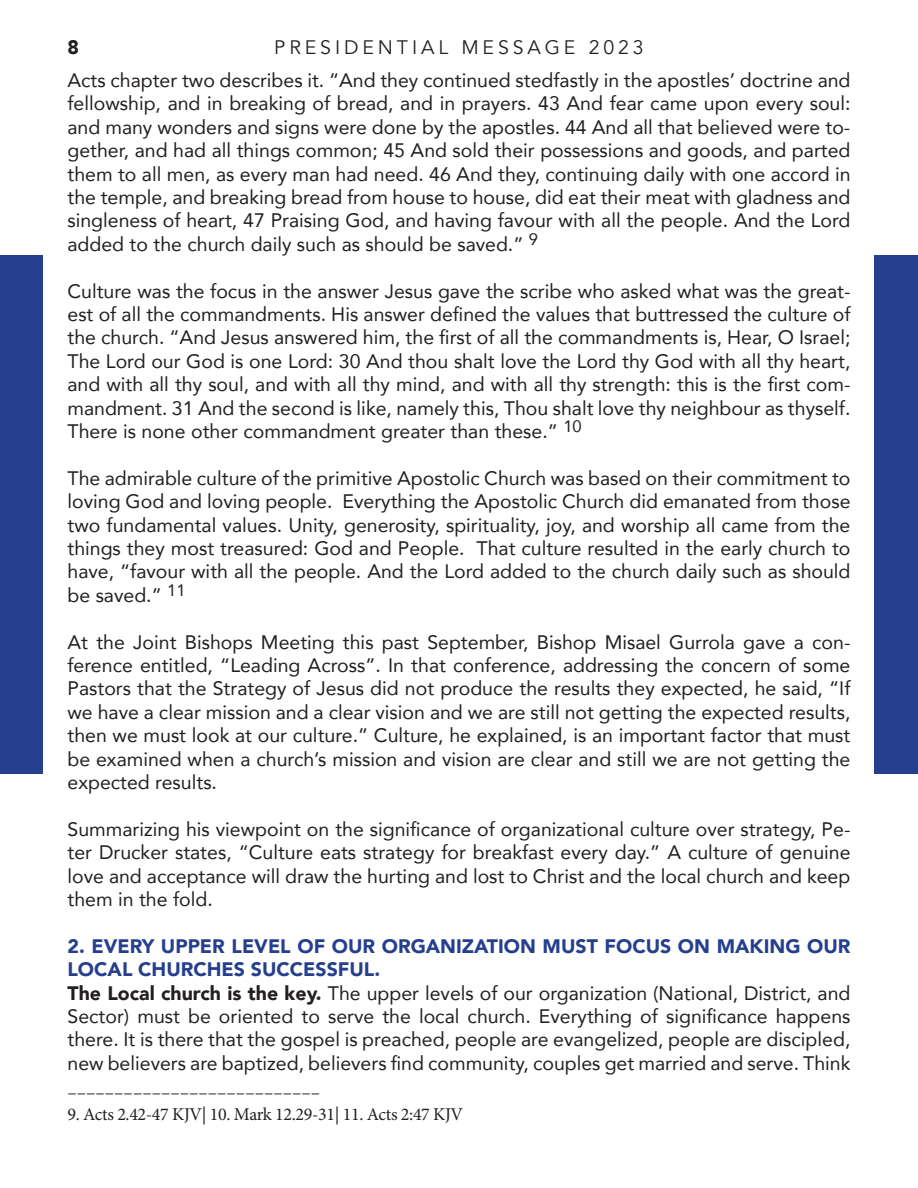
<style>
.page{position:relative;width:918px;height:1188px;background:#fff}
.page>*{position:absolute;margin:0;border:0;box-sizing:border-box;transform-origin:0 0}
.t1{font:19.5px/23.4px "Avenir";color:#231f20;text-align:justify}
.t2{font:19.5px "Avenir";letter-spacing:.2em;color:#231f20}
.t3{font:900 19.5px "Avenir";color:#231f20}
.t4{font:18px "Minion Pro";letter-spacing:-.02em;color:#231f20}
.s1{font-weight:900;color:#253f8e}
.s2{font-weight:900}
</style>
<div class="page">
<div style="left:875px;top:255px;width:43px;height:518px;background:#253f8e"></div>
<div style="left:0;top:255px;width:43px;height:518px;background:#253f8e"></div>
<p class="t3" style="left:68px;top:31px;width:13px">8</p>
<p class="t2" style="left:274px;top:36px;width:371px">PRESIDENTIAL MESSAGE 2023</p>
<p class="t1" style="left:68px;top:68px;width:785px">Acts chapter two describes it. “And they continued stedfastly in the apostles’ doctrine and fellowship, and in breaking of bread, and in prayers. 43 And fear came upon every soul: and many wonders and signs were done by the apostles. 44 And all that believed were to&shy;gether, and had all things common; 45 And sold their possessions and goods, and parted them to all men, as every man had need. 46 And they, continuing daily with one accord in the temple, and breaking bread from house to house, did eat their meat with gladness and singleness of heart, 47 Praising God, and having favour with all the people. And the Lord added to the church daily such as should be saved.” <sup>9</sup></p>
<p class="t1" style="left:68px;top:279px;width:785px">Culture was the focus in the answer Jesus gave the scribe who asked what was the great&shy;est of all the commandments. His answer defined the values that buttressed the culture of the church. “And Jesus answered him, the first of all the commandments is, Hear, O Israel; The Lord our God is one Lord: 30 And thou shalt love the Lord thy God with all thy heart, and with all thy soul, and with all thy mind, and with all thy strength: this is the first com&shy;mandment. 31 And the second is like, namely this, Thou shalt love thy neighbour as thyself.<br>There is none other commandment greater than these.” <sup>10</sup></p>
<p class="t1" style="left:68px;top:466px;width:785px">The admirable culture of the primitive Apostolic Church was based on their commitment to loving God and loving people. Everything the Apostolic Church did emanated from those two fundamental values. Unity, generosity, spirituality, joy, and worship all came from the things they most treasured: God and People. That culture resulted in the early church to have, “favour with all the people. And the Lord added to the church daily such as should be saved.” <sup>11</sup></p>
<p class="t1" style="left:68px;top:630px;width:785px">At the Joint Bishops Meeting this past September, Bishop Misael Gurrola gave a con&shy;ference entitled, “Leading Across”. In that conference, addressing the concern of some Pastors that the Strategy of Jesus did not produce the results they expected, he said, “If we have a clear mission and a clear vision and we are still not getting the expected results, then we must look at our culture.” Culture, he explained, is an important factor that must be examined when a church’s mission and vision are clear and still we are not getting the expected results.</p>
<p class="t1" style="left:68px;top:817px;width:785px">Summarizing his viewpoint on the significance of organizational culture over strategy, Pe&shy;ter Drucker states, “Culture eats strategy for breakfast every day.” A culture of genuine love and acceptance will draw the hurting and lost to Christ and the local church and keep them in the fold.</p>
<p class="t1" style="left:68px;top:934px;width:785px;text-align:left"><span class="s1">2. EVERY UPPER LEVEL OF OUR ORGANIZATION MUST FOCUS ON MAKING OUR LOCAL CHURCHES SUCCESSFUL.<br></span><span class="s2">The Local church is the key.</span> The upper levels of our organization (National, District, and Sector) must be oriented to serve the local church. Everything of significance happens there. It is there that the gospel is preached, people are evangelized, people are discipled, new believers are baptized, believers find community, couples get married and serve. Think</p>
<p class="t4" style="left:68px;top:1081px;width:254px">–––––––––––––––––––––––––––</p>
<p class="t4" style="left:68px;top:1102px;width:397px">9. Acts 2.42-47 KJV| 10. Mark 12.29-31| 11. Acts 2:47 KJV</p>
</div>
